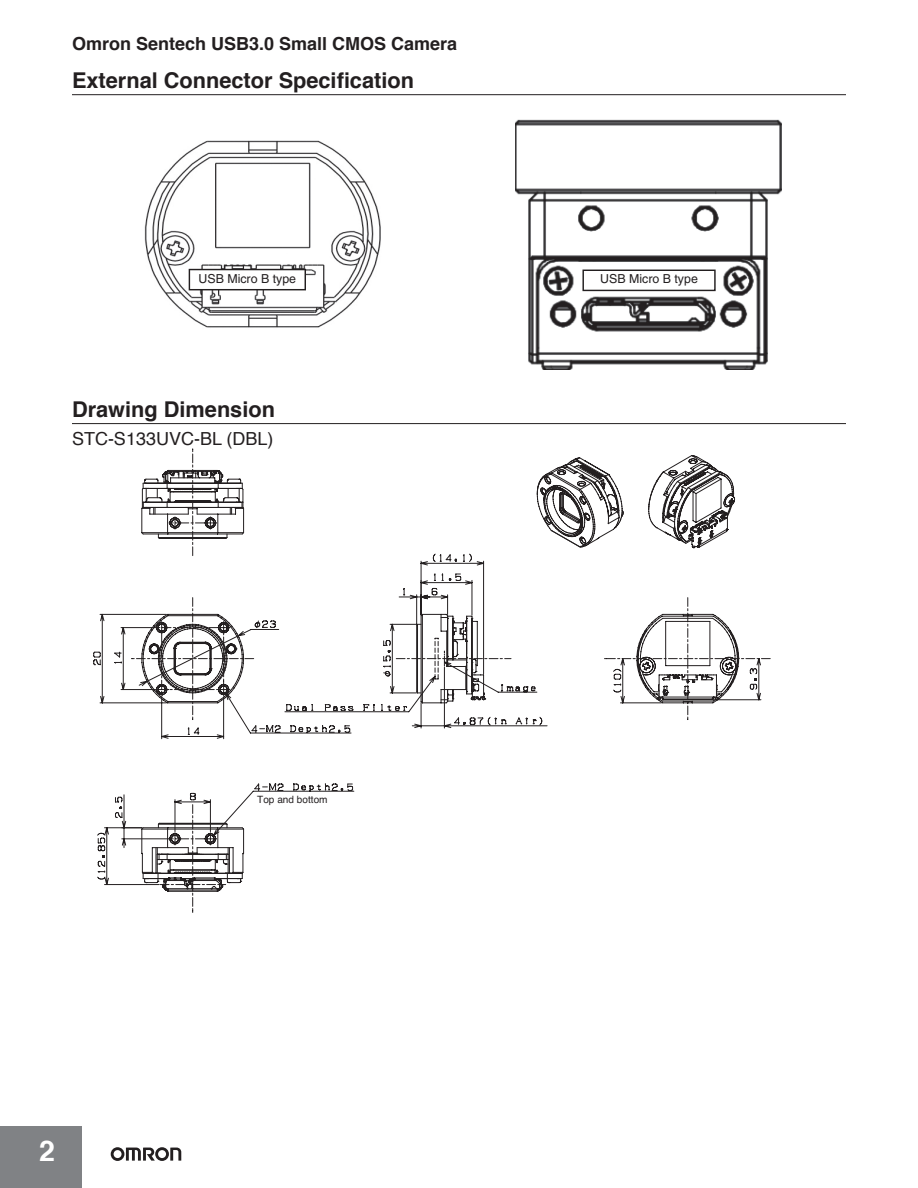
<style>
.page{position:relative;width:918px;height:1188px;background:#fff}
.page>*{position:absolute;margin:0;border:0;box-sizing:border-box;transform-origin:0 0}
.t1{font:700 28.5px "Helvetica";color:#fff}
.Table_Lead_2_col_R_N{font:700 21.75px "Helvetica";color:#231f20}
.Table_Lead_2_col_R{font:700 21.75px "Helvetica";color:#231f20}
.t2{font:700 18px "Helvetica";color:#231f20}
.Body_Text_12{font:18px "Helvetica";color:#231f20}
.t3{font:12.3px "Helvetica";color:#231f20}
.t4{font:10.05px "Helvetica";color:#231f20}
</style>
<div class="page">
<div style="left:0;top:1127px;width:82px;height:61px;background:#808285"></div>
<svg style="left:111px;top:1147px;width:70px;height:14px"></svg>
<hr style="left:72px;top:94px;width:774px;height:1px;background:#231f20">
<hr style="left:72px;top:423px;width:774px;height:1px;background:#231f20">
<img style="left:515px;top:119px;width:266px;height:251px">
<svg style="left:582px;top:270px;width:134px;height:21px"></svg>
<img style="left:144px;top:140px;width:237px;height:188px">
<svg style="left:189px;top:269px;width:117px;height:21px"></svg>
<svg style="left:141px;top:471px;width:24px;height:68px"></svg>
<svg style="left:165px;top:469px;width:251px;height:128px"></svg>
<svg style="left:93px;top:597px;width:455px;height:295px"></svg>
<svg style="left:416px;top:553px;width:132px;height:151px"></svg>
<svg style="left:613px;top:658px;width:158px;height:62px"></svg>
<svg style="left:537px;top:499px;width:221px;height:191px"></svg>
<svg style="left:536px;top:455px;width:199px;height:94px"></svg>
<p class="t2" style="left:72px;top:29px;width:387px">Omron Sentech USB3.0 Small CMOS Camera</p>
<p class="Table_Lead_2_col_R_N" style="left:72px;top:63px;width:344px">External Connector Specification</p>
<p class="t3" style="left:199px;top:272px;width:99px">USB Micro B type</p>
<p class="t3" style="left:600px;top:272px;width:99px">USB Micro B type</p>
<p class="Table_Lead_2_col_R" style="left:72px;top:392px;width:205px">Drawing Dimension</p>
<p class="Body_Text_12" style="left:72px;top:425px;width:203px">STC-S133UVC-BL (DBL)</p>
<h1 class="t1" style="left:39px;top:1128px;width:17px">2</h1>
<p class="t4" style="left:257px;top:791px;width:72px">Top and bottom</p>
</div>
